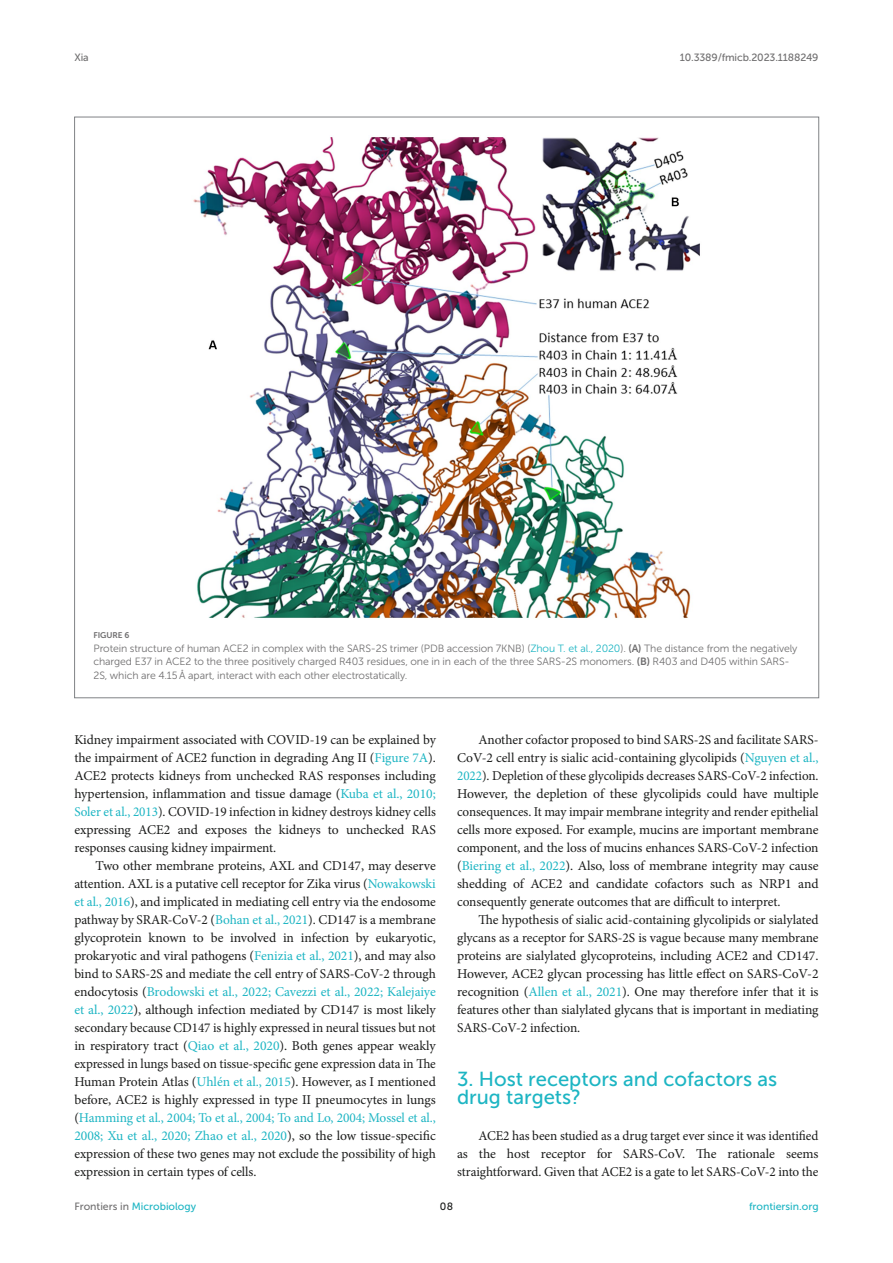
<style>
.page{position:relative;width:893px;height:1263px;background:#fff}
.page>*{position:absolute;margin:0;border:0;box-sizing:border-box;transform-origin:0 0}
.HEAD_1{font:20.25px/18px "Museo Sans 500";color:#1db5c3}
.TEXT{font:13.5px/18px "Minion Pro";letter-spacing:-.005em;color:#1b1c1b;text-align:justify}
.TEXT_FLUSH{font:13.5px/18px "Minion Pro";letter-spacing:-.005em;color:#1b1c1b;text-align:justify}
.FIG_LEG{font:10.5px/13.5px "Museo Sans 300";letter-spacing:-.01em;color:#706f70}
.t1{font:10.5px "Museo Sans 500";color:#1db5c3}
.t2{font:10.5px "Museo Sans 500";letter-spacing:-.015em;color:#706f70}
.t3{font:10.5px "Museo Sans 500";color:#1b1c1b}
.FIG_HD{font:8.25px "Museo Sans 700";letter-spacing:-.01em;color:#706f70}
.s1{color:#1db5c3}
.s2{font-family:"Museo Sans 700"}
.s3{color:#706f70}
</style>
<div class="page">
<img style="left:193px;top:137px;width:507px;height:482px">
<p class="t2" style="left:74px;top:51px;width:16px">Xia</p>
<p class="t2" style="left:680px;top:51px;width:140px">10.3389/fmicb.2023.1188249</p>
<p class="FIG_HD" style="left:94px;top:631px;width:37px">FIGURE 6</p>
<p class="FIG_LEG" style="left:94px;top:641px;width:705px">Protein structure of human ACE2 in complex with the SARS-2S trimer (PDB accession 7KNB) (<span class="s1">Zhou T. et al., 2020</span>). <span class="s2">(A)</span> The distance from the negatively charged E37 in ACE2 to the three positively charged R403 residues, one in in each of the three SARS-2S monomers. <span class="s2">(B)</span> R403 and D405 within SARS-<br>2S, which are 4.15 Å apart, interact with each other electrostatically.</p>
<p class="TEXT_FLUSH" style="left:74px;top:731px;width:363px">Kidney impairment associated with COVID-19 can be explained by the impairment of ACE2 function in degrading Ang II (<span class="s1">Figure 7A</span>).<br>ACE2 protects kidneys from unchecked RAS responses including hypertension, inflammation and tissue damage (<span class="s1">Kuba et al., 2010; Soler et al., 2013</span>). COVID-19 infection in kidney destroys kidney cells expressing ACE2 and exposes the kidneys to unchecked RAS responses causing kidney impairment.</p>
<p class="TEXT" style="left:74px;top:857px;width:363px;text-indent:21px">Two other membrane proteins, AXL and CD147, may deserve attention. AXL is a putative cell receptor for Zika virus (<span class="s1">Nowakowski et al., 2016</span>), and implicated in mediating cell entry via the endosome pathway by SRAR-CoV-2 (<span class="s1">Bohan et al., 2021</span>). CD147 is a membrane glycoprotein known to be involved in infection by eukaryotic, prokaryotic and viral pathogens (<span class="s1">Fenizia et al., 2021</span>), and may also bind to SARS-2S and mediate the cell entry of SARS-CoV-2 through endocytosis (<span class="s1">Brodowski et al., 2022; Cavezzi et al., 2022; Kalejaiye et al., 2022</span>), although infection mediated by CD147 is most likely secondary because CD147 is highly expressed in neural tissues but not in respiratory tract (<span class="s1">Qiao et al., 2020</span>). Both genes appear weakly expressed in lungs based on tissue-specific gene expression data in The Human Protein Atlas (<span class="s1">Uhlén et al., 2015</span>). However, as I mentioned before, ACE2 is highly expressed in type II pneumocytes in lungs (<span class="s1">Hamming et al., 2004; To et al., 2004; To and Lo, 2004; Mossel et al., 2008; Xu et al., 2020; Zhao et al., 2020</span>), so the low tissue-specific expression of these two genes may not exclude the possibility of high expression in certain types of cells.</p>
<p class="TEXT" style="left:457px;top:731px;width:363px;text-indent:21px">Another cofactor proposed to bind SARS-2S and facilitate SARS-CoV-2 cell entry is sialic acid-containing glycolipids (<span class="s1">Nguyen et al., 2022</span>). Depletion of these glycolipids decreases SARS-CoV-2 infection.<br>However, the depletion of these glycolipids could have multiple consequences. It may impair membrane integrity and render epithelial cells more exposed. For example, mucins are important membrane component, and the loss of mucins enhances SARS-CoV-2 infection (<span class="s1">Biering et al., 2022</span>). Also, loss of membrane integrity may cause shedding of ACE2 and candidate cofactors such as NRP1 and consequently generate outcomes that are difficult to interpret.</p>
<p class="TEXT" style="left:457px;top:911px;width:363px;text-indent:21px">The hypothesis of sialic acid-containing glycolipids or sialylated glycans as a receptor for SARS-2S is vague because many membrane proteins are sialylated glycoproteins, including ACE2 and CD147.<br>However, ACE2 glycan processing has little effect on SARS-CoV-2 recognition (<span class="s1">Allen et al., 2021</span>). One may therefore infer that it is features other than sialylated glycans that is important in mediating SARS-CoV-2 infection.</p>
<p class="HEAD_1" style="left:457px;top:1070px;width:322px">3. Host receptors and cofactors as drug targets?</p>
<p class="TEXT_FLUSH" style="left:457px;top:1127px;width:363px;text-indent:21px">ACE2 has been studied as a drug target ever since it was identified as the host receptor for SARS-CoV. The rationale seems straightforward. Given that ACE2 is a gate to let SARS-CoV-2 into the</p>
<p class="t1" style="left:74px;top:1200px;width:123px"><span class="s3">Frontiers in</span> Microbiology</p>
<p class="t3" style="left:440px;top:1200px;width:15px">08</p>
<p class="t1" style="left:749px;top:1200px;width:71px">frontiersin.org</p>
</div>
